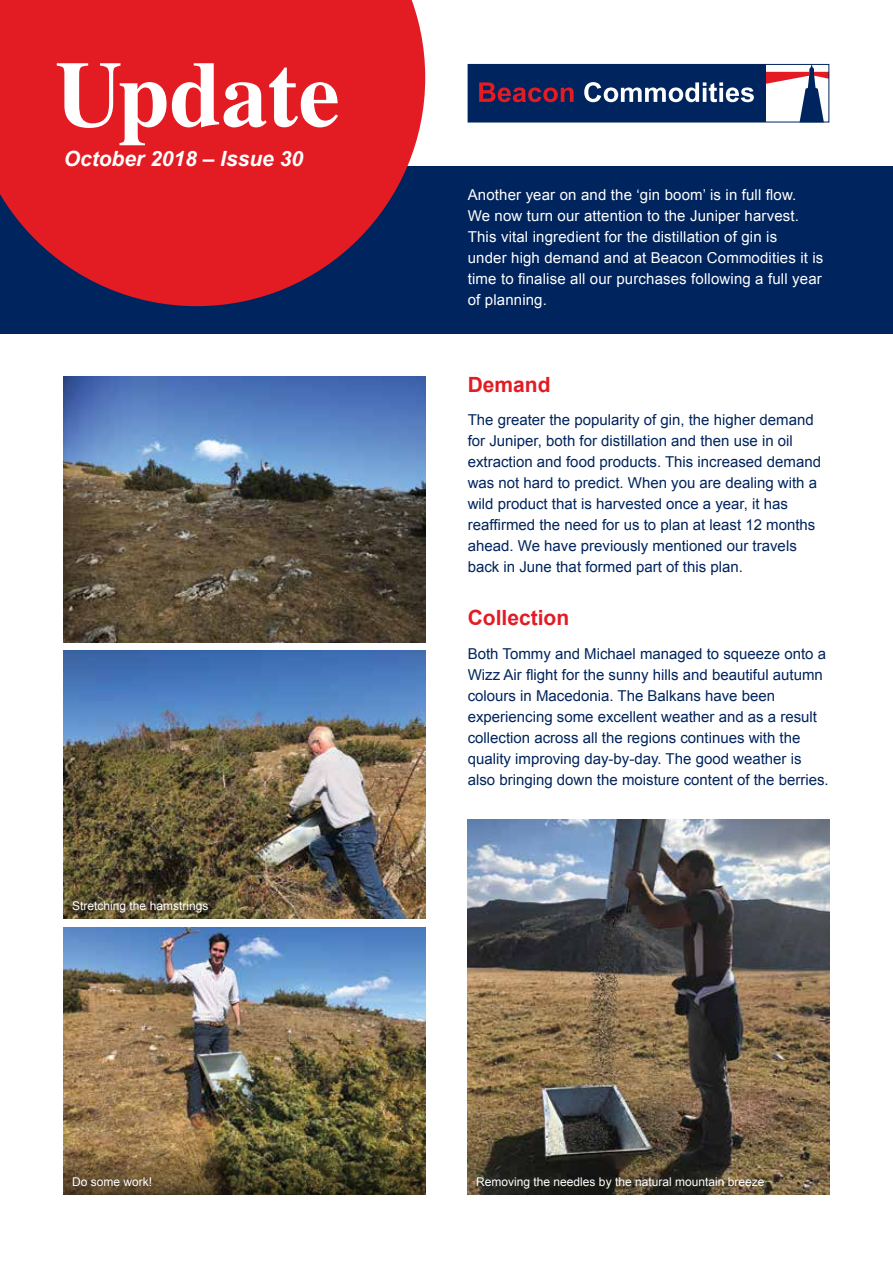
<style>
.page{position:relative;width:893px;height:1263px;background:#fff}
.page>*{position:absolute;margin:0;border:0;box-sizing:border-box;transform-origin:0 0}
.t1{font:700 93px "Times";color:#fff}
.t2{font:italic 700 21px "Arial";color:#fff}
.t3{font:700 21px "Arial";color:#e31b23}
.t4{font:15px/21px "Arial";color:#00245d}
.t5{font:15px/21px "Arial";letter-spacing:.01em;color:#fff}
.t6{font:12px "Arial";color:#fff}
</style>
<div class="page">
<div style="left:0;top:166px;width:893px;height:168px;background:#00245d"></div>
<svg style="left:766px;top:66px;width:61px;height:54px"></svg>
<div style="left:468px;top:64px;width:298px;height:58px;background:#00245d"></div>
<svg style="left:584px;top:82px;width:170px;height:20px"></svg>
<svg style="left:479px;top:82px;width:95px;height:20px"></svg>
<div style="left:468px;top:64px;width:361px;height:58px;border:1px solid #00245d"></div>
<svg style="left:0;top:0;width:425px;height:306px;background:#c51d2b"></svg>
<img style="left:64px;top:376px;width:361px;height:266px">
<img style="left:64px;top:927px;width:361px;height:218px">
<img style="left:468px;top:820px;width:361px;height:375px">
<img style="left:64px;top:651px;width:361px;height:267px">
<svg style="left:64px;top:1145px;width:361px;height:50px;background:#594d2c"></svg>
<h1 class="t1" style="left:55px;top:6px;width:286px">Update</h1>
<h2 class="t2" style="left:64px;top:144px;width:241px">October 2018 – Issue 30</h2>
<p class="t6" style="left:72px;top:898px;width:138px">Stretching the hamstrings</p>
<p class="t5" style="left:468px;top:185px;width:357px">Another year on and the ‘gin boom’ is in full flow.<br>We now turn our attention to the Juniper harvest.<br>This vital ingredient for the distillation of gin is<br>under high demand and at Beacon Commodities it is time to finalise all our purchases following a full year of planning.</p>
<h2 class="t3" style="left:468px;top:370px;width:84px">Demand</h2>
<p class="t4" style="left:468px;top:410px;width:355px">The greater the popularity of gin, the higher demand for Juniper, both for distillation and then use in oil extraction and food products. This increased demand was not hard to predict. When you are dealing with a wild product that is harvested once a year, it has reaffirmed the need for us to plan at least 12 months ahead. We have previously mentioned our travels back in June that formed part of this plan.</p>
<h2 class="t3" style="left:468px;top:604px;width:103px">Collection</h2>
<p class="t4" style="left:468px;top:643px;width:363px">Both Tommy and Michael managed to squeeze onto a Wizz Air flight for the sunny hills and beautiful autumn colours in Macedonia. The Balkans have been experiencing some excellent weather and as a result collection across all the regions continues with the quality improving day-by-day. The good weather is also bringing down the moisture content of the berries.</p>
<p class="t6" style="left:72px;top:1174px;width:82px">Do some work!</p>
<p class="t6" style="left:476px;top:1174px;width:290px">Removing the needles by the natural mountain breeze</p>
</div>
